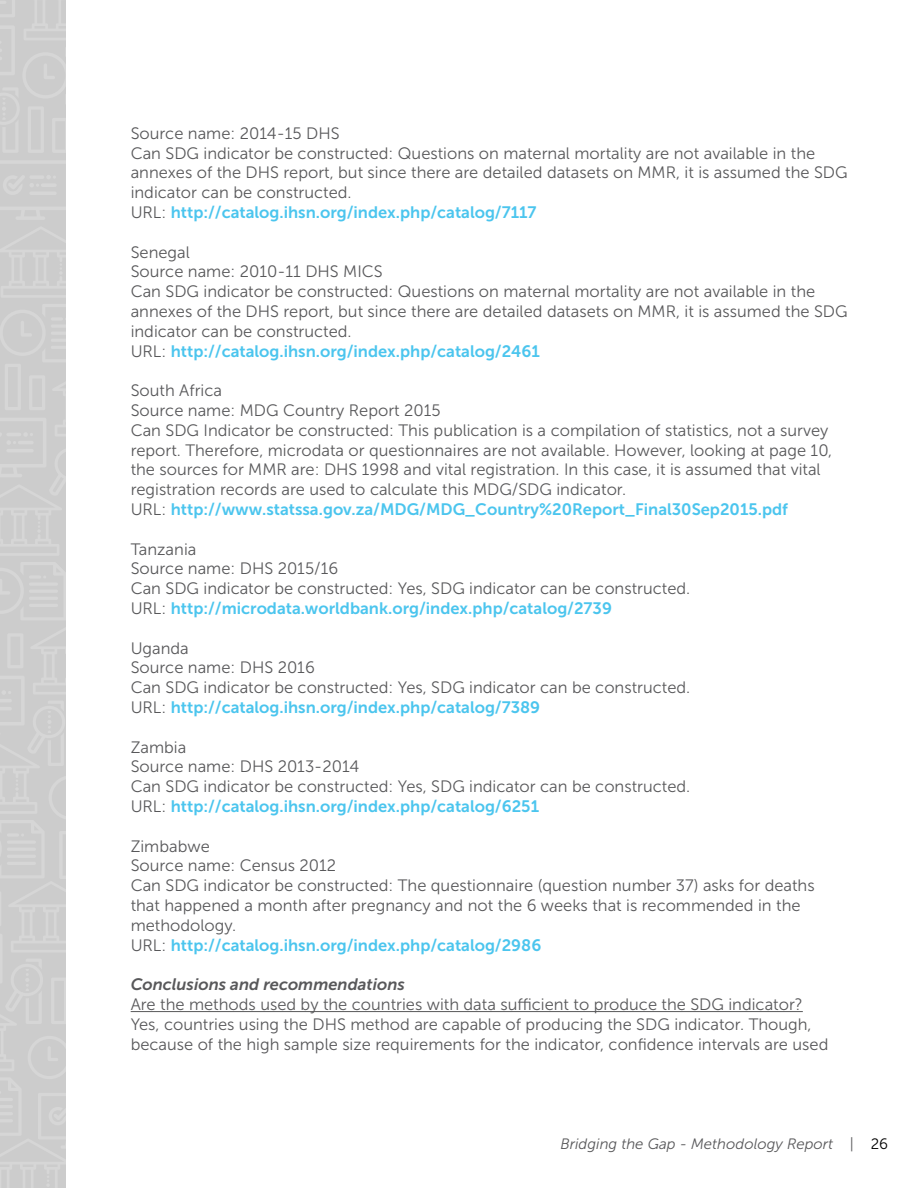
<style>
.page{position:relative;width:918px;height:1188px;background:#fff}
.page>*{position:absolute;margin:0;border:0;box-sizing:border-box;transform-origin:0 0}
.t1{font:16.5px/19.8px "Museo Sans 300";color:#58585a}
.t2{font:16.5px "Museo Sans 700";color:#4bc5ee}
.t3{font:italic 16.5px "Museo Sans 700";color:#58585a}
.t4{font:italic 15px "Museo Sans 300";color:#58585a}
.s1{font-family:"Museo Sans 300";color:#58585a}
.s2{font-style:normal;color:#000}
</style>
<div class="page">
<div style="left:0;top:0;width:66px;height:1188px;background:#ccc"></div>
<hr style="left:131px;top:1011px;width:672px;height:1px;background:#58585a">
<p class="t1" style="left:131px;top:123px;width:210px">Source name: 2014-15 DHS</p>
<p class="t1" style="left:131px;top:143px;width:719px">Can SDG indicator be constructed: Questions on maternal mortality are not available in the annexes of the DHS report, but since there are detailed datasets on MMR, it is assumed the SDG indicator can be constructed.</p>
<p class="t2" style="left:131px;top:203px;width:407px"><span class="s1">URL:</span> http://catalog.ihsn.org/index.php/catalog/7117</p>
<p class="t1" style="left:131px;top:242px;width:61px">Senegal</p>
<p class="t1" style="left:131px;top:262px;width:254px">Source name: 2010-11 DHS MICS</p>
<p class="t1" style="left:131px;top:282px;width:719px">Can SDG indicator be constructed: Questions on maternal mortality are not available in the annexes of the DHS report, but since there are detailed datasets on MMR, it is assumed the SDG indicator can be constructed.</p>
<p class="t2" style="left:131px;top:342px;width:411px"><span class="s1">URL:</span> http://catalog.ihsn.org/index.php/catalog/2461</p>
<p class="t1" style="left:131px;top:381px;width:93px">South Africa</p>
<p class="t1" style="left:131px;top:400px;width:312px">Source name: MDG Country Report 2015</p>
<p class="t1" style="left:131px;top:420px;width:703px">Can SDG Indicator be constructed: This publication is a compilation of statistics, not a survey report. Therefore, microdata or questionnaires are not available. However, looking at page 10, the sources for MMR are: DHS 1998 and vital registration. In this case, it is assumed that vital registration records are used to calculate this MDG/SDG indicator.</p>
<p class="t2" style="left:131px;top:500px;width:659px"><span class="s1">URL:</span> http://www.statssa.gov.za/MDG/MDG_Country%20Report_Final30Sep2015.pdf</p>
<p class="t1" style="left:131px;top:539px;width:67px">Tanzania</p>
<p class="t1" style="left:131px;top:559px;width:209px">Source name: DHS 2015/16</p>
<p class="t1" style="left:131px;top:579px;width:558px">Can SDG indicator be constructed: Yes, SDG indicator can be constructed.</p>
<p class="t2" style="left:131px;top:599px;width:483px"><span class="s1">URL:</span> http://microdata.worldbank.org/index.php/catalog/2739</p>
<p class="t1" style="left:131px;top:638px;width:60px">Uganda</p>
<p class="t1" style="left:131px;top:658px;width:186px">Source name: DHS 2016</p>
<p class="t1" style="left:131px;top:678px;width:558px">Can SDG indicator be constructed: Yes, SDG indicator can be constructed.</p>
<p class="t2" style="left:131px;top:698px;width:411px"><span class="s1">URL:</span> http://catalog.ihsn.org/index.php/catalog/7389</p>
<p class="t1" style="left:131px;top:737px;width:57px">Zambia</p>
<p class="t1" style="left:131px;top:757px;width:230px">Source name: DHS 2013-2014</p>
<p class="t1" style="left:131px;top:777px;width:558px">Can SDG indicator be constructed: Yes, SDG indicator can be constructed.</p>
<p class="t2" style="left:131px;top:797px;width:410px"><span class="s1">URL:</span> http://catalog.ihsn.org/index.php/catalog/6251</p>
<p class="t1" style="left:131px;top:836px;width:81px">Zimbabwe</p>
<p class="t1" style="left:131px;top:856px;width:207px">Source name: Census 2012</p>
<p class="t1" style="left:131px;top:876px;width:685px">Can SDG indicator be constructed: The questionnaire (question number 37) asks for deaths that happened a month after pregnancy and not the 6 weeks that is recommended in the methodology.</p>
<p class="t2" style="left:131px;top:936px;width:412px"><span class="s1">URL:</span> http://catalog.ihsn.org/index.php/catalog/2986</p>
<p class="t3" style="left:131px;top:975px;width:276px">Conclusions and recommendations</p>
<p class="t1" style="left:131px;top:994px;width:674px">Are the methods used by the countries with data sufficient to produce the SDG indicator?</p>
<p class="t1" style="left:131px;top:1014px;width:699px">Yes, countries using the DHS method are capable of producing the SDG indicator. Though, because of the high sample size requirements for the indicator, confidence intervals are used</p>
<p class="t4" style="left:560px;top:1136px;width:329px">Bridging the Gap - Methodology Report | <span class="s2">26</span></p>
</div>
